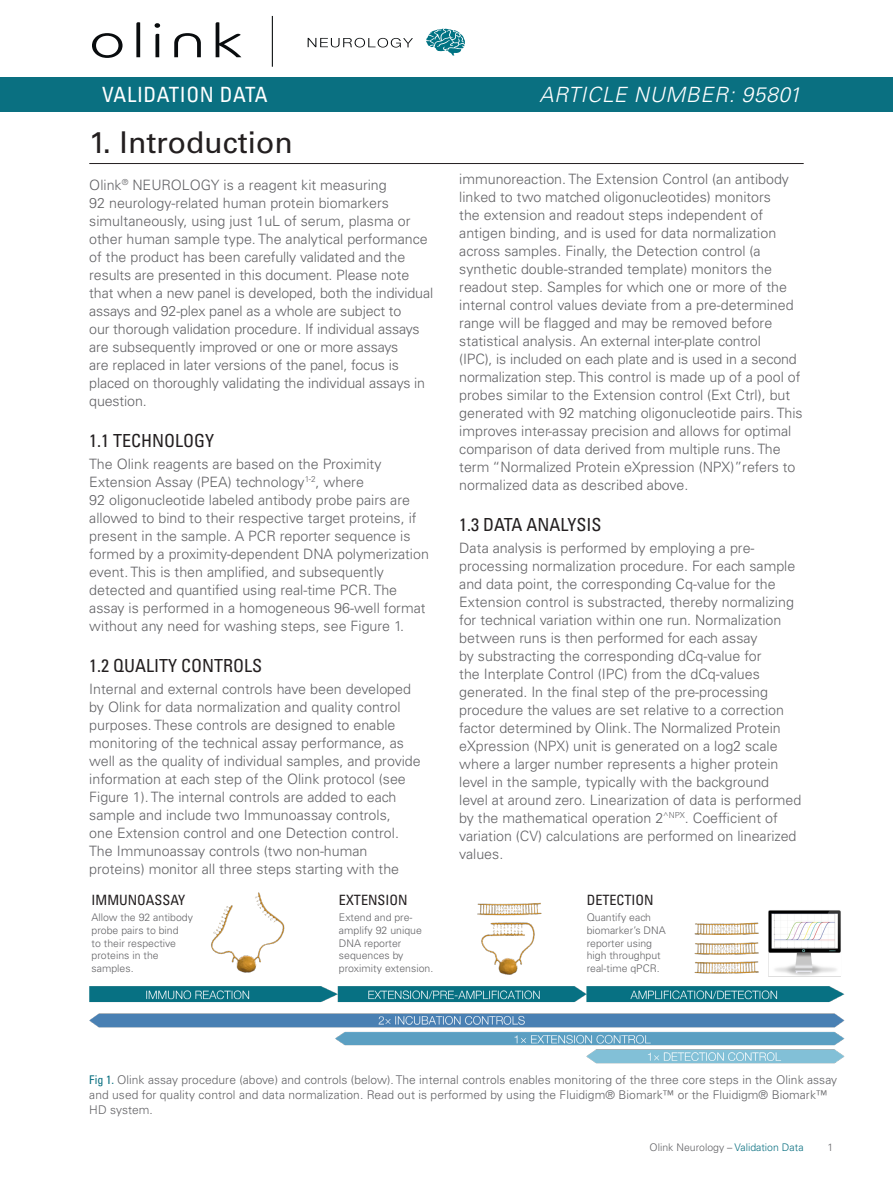
<style>
.page{position:relative;width:893px;height:1191px;background:#fff}
.page>*{position:absolute;margin:0;border:0;box-sizing:border-box;transform-origin:0 0}
.Headline{font:30px "Univers LT Std";color:#231f20}
.t1{font:italic 300 21px "Univers LT Std";letter-spacing:.03em;color:#fff}
.t2{font:condensed 21px "Univers LT Std";letter-spacing:.03em;color:#fff}
.Subhead_1{font:condensed 18px "Univers LT Std";color:#231f20}
.Bodycopy{font:300 14.25px/18px "Univers LT Std";color:#636366}
.t3{font:condensed 14.1px "Univers LT Std";color:#231f20}
.t4{font:300 12px/15px "Univers LT Std";letter-spacing:.005em;color:#636366}
.t5{font:300 10.5px/12.6px "Univers LT Std";color:#636366}
.s1{font-weight:400;font-stretch:condensed;color:#0a7081}
.s2{color:#0a7081}
</style>
<div class="page">
<hr style="left:89px;top:163px;width:715px;height:1px;background:#231f20">
<div style="left:0;top:77px;width:893px;height:34px;background:#0a7081"></div>
<svg style="left:92px;top:33px;width:31px;height:25px"></svg>
<svg style="left:136px;top:22px;width:4px;height:35px"></svg>
<svg style="left:155px;top:23px;width:5px;height:34px"></svg>
<svg style="left:174px;top:33px;width:27px;height:24px"></svg>
<svg style="left:216px;top:22px;width:25px;height:35px"></svg>
<svg style="left:308px;top:38px;width:105px;height:10px"></svg>
<hr style="left:272px;top:16px;width:1px;height:50px;background:#090c0e">
<svg style="left:426px;top:29px;width:39px;height:27px"></svg>
<img style="left:89px;top:892px;width:756px;height:172px">
<p class="t2" style="left:102px;top:81px;width:167px">VALIDATION DATA</p>
<p class="t1" style="left:539px;top:82px;width:263px">ARTICLE NUMBER: 95801</p>
<p class="Headline" style="left:89px;top:124px;width:205px">1. Introduction</p>
<p class="Bodycopy" style="left:89px;top:176px;width:345px">Olink<sup>®</sup> NEUROLOGY is a reagent kit measuring<br>92 neurology-related human protein biomarkers simultaneously, using just 1uL of serum, plasma or other human sample type. The analytical performance of the product has been carefully validated and the results are presented in this document. Please note that when a new panel is developed, both the individual assays and 92-plex panel as a whole are subject to<br>our thorough validation procedure. If individual assays are subsequently improved or one or more assays<br>are replaced in later versions of the panel, focus is placed on thoroughly validating the individual assays in question.</p>
<p class="Subhead_1" style="left:89px;top:429px;width:126px">1.1 TECHNOLOGY</p>
<p class="Bodycopy" style="left:89px;top:455px;width:341px">The Olink reagents are based on the Proximity Extension Assay (PEA) technology<sup>1-2</sup>, where<br>92 oligonucleotide labeled antibody probe pairs are allowed to bind to their respective target proteins, if present in the sample. A PCR reporter sequence is formed by a proximity-dependent DNA polymerization event. This is then amplified, and subsequently detected and quantified using real-time PCR. The assay is performed in a homogeneous 96‑well format without any need for washing steps, see Figure 1.</p>
<p class="Subhead_1" style="left:89px;top:654px;width:174px">1.2 QUALITY CONTROLS</p>
<p class="Bodycopy" style="left:89px;top:680px;width:333px">Internal and external controls have been developed by Olink for data normalization and quality control purposes. These controls are designed to enable monitoring of the technical assay performance, as well as the quality of individual samples, and provide information at each step of the Olink protocol (see Figure 1). The internal controls are added to each sample and include two Immunoassay controls,<br>one Extension control and one Detection control.<br>The Immunoassay controls (two non-human proteins) monitor all three steps starting with the</p>
<p class="t3" style="left:92px;top:890px;width:95px">IMMUNOASSAY</p>
<p class="t5" style="left:92px;top:911px;width:103px">Allow the 92 antibody probe pairs to bind<br>to their respective proteins in the samples.</p>
<p class="t3" style="left:339px;top:890px;width:70px">EXTENSION</p>
<p class="t5" style="left:339px;top:911px;width:96px">Extend and pre&shy;amplify 92 unique<br>DNA reporter sequences by proximity extension.</p>
<p class="Bodycopy" style="left:459px;top:170px;width:345px">immunoreaction. The Extension Control (an antibody linked to two matched oligonucleotides) monitors<br>the extension and readout steps independent of antigen binding, and is used for data normalization across samples. Finally, the Detection control (a synthetic double-stranded template) monitors the readout step. Samples for which one or more of the internal control values deviate from a pre-determined range will be flagged and may be removed before statistical analysis. An external inter-plate control<br>(IPC), is included on each plate and is used in a second normalization step. This control is made up of a pool of probes similar to the Extension control (Ext Ctrl), but generated with 92 matching oligonucleotide pairs. This improves inter-assay precision and allows for optimal comparison of data derived from multiple runs. The term “Normalized Protein eXpression (NPX)”refers to normalized data as described above.</p>
<p class="Subhead_1" style="left:459px;top:513px;width:144px">1.3 DATA ANALYSIS</p>
<p class="Bodycopy" style="left:459px;top:539px;width:344px">Data analysis is performed by employing a pre&shy;processing normalization procedure. For each sample and data point, the corresponding Cq-value for the Extension control is substracted, thereby normalizing for technical variation within one run. Normalization between runs is then performed for each assay<br>by substracting the corresponding dCq-value for<br>the Interplate Control (IPC) from the dCq-values generated. In the final step of the pre-processing procedure the values are set relative to a correction factor determined by Olink. The Normalized Protein eXpression (NPX) unit is generated on a log2 scale where a larger number represents a higher protein level in the sample, typically with the background level at around zero. Linearization of data is performed by the mathematical operation 2<sup>^NPX</sup>. Coefficient of variation (CV) calculations are performed on linearized values.</p>
<p class="t3" style="left:587px;top:890px;width:68px">DETECTION</p>
<p class="t5" style="left:587px;top:911px;width:80px">Quantify each biomarker’s DNA reporter using high throughput real-time qPCR.</p>
<p class="t4" style="left:89px;top:1072px;width:749px"><span class="s1">Fig 1.</span> Olink assay procedure (above) and controls (below). The internal controls enables monitoring of the three core steps in the Olink assay and used for quality control and data normalization. Read out is performed by using the Fluidigm® Biomark™ or the Fluidigm® Biomark™<br>HD system.</p>
<p class="t5" style="left:650px;top:1140px;width:156px">Olink Neurology – <span class="s2">Validation Data</span></p>
<p class="t5" style="left:828px;top:1140px;width:7px">1</p>
</div>
